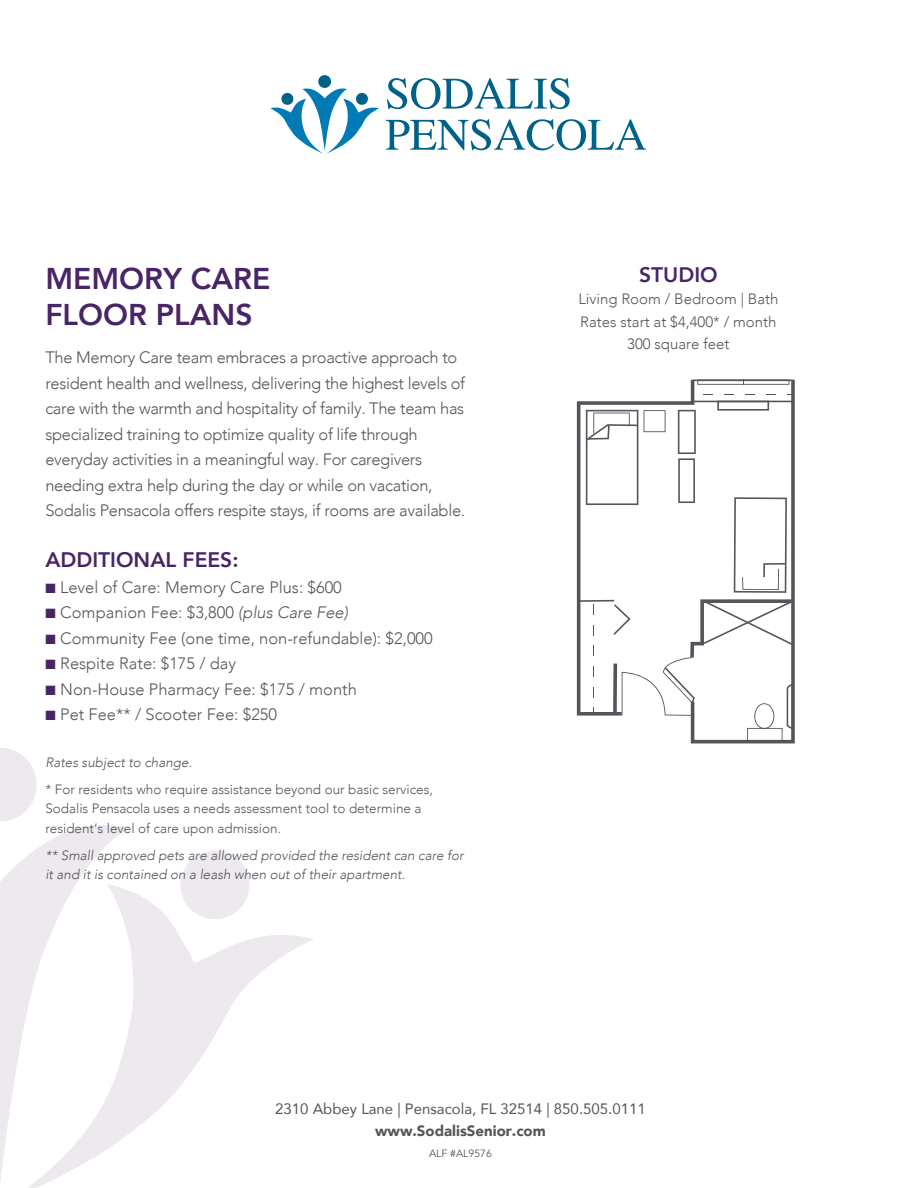
<style>
.page{position:relative;width:918px;height:1188px;background:#fff}
.page>*{position:absolute;margin:0;border:0;box-sizing:border-box;transform-origin:0 0}
.t1{font:800 30px/36px "Avenir";color:#4a2565}
.t2{font:800 21px "Avenir";color:#4a2565}
.t3{font:300 16.5px/25.5px "Avenir";letter-spacing:-.02em;color:#55565b}
.t4{font:300 16.5px "Avenir";color:#55565b}
.t5{font:300 15px/22.5px "Avenir";color:#55565b;text-align:center}
.t6{font:15px "Avenir";color:#55565b}
.t7{font:900 15px "Avenir";color:#55565b}
.t8{font:300 13.5px/19.5px "Avenir";color:#55565b}
.t9{font:italic 300 13.5px/19.5px "Avenir";color:#54555a}
.t10{font:italic 300 13.5px "Avenir";color:#55565b}
.t11{font:10.5px "Avenir";color:#55565b}
.s1{color:#4a2565}
.s2{font-style:italic}
</style>
<div class="page">
<svg style="left:180px;top:850px;width:70px;height:34px"></svg>
<svg style="left:28px;top:884px;width:286px;height:304px"></svg>
<svg style="left:0;top:748px;width:37px;height:55px"></svg>
<svg style="left:0;top:803px;width:128px;height:383px"></svg>
<svg style="left:387px;top:78px;width:183px;height:31px"></svg>
<svg style="left:386px;top:119px;width:260px;height:31px"></svg>
<svg style="left:270px;top:75px;width:109px;height:79px"></svg>
<svg style="left:577px;top:379px;width:218px;height:364px"></svg>
<h1 class="t1" style="left:45px;top:260px;width:226px">MEMORY CARE<br>FLOOR PLANS</h1>
<p class="t3" style="left:45px;top:345px;width:421px">The Memory Care team embraces a proactive approach to resident health and wellness, delivering the highest levels of care with the warmth and hospitality of family. The team has specialized training to optimize quality of life through everyday activities in a meaningful way. For caregivers needing extra help during the day or while on vacation, Sodalis Pensacola offers respite stays, if rooms are available.</p>
<p class="t2" style="left:45px;top:544px;width:195px">ADDITIONAL FEES:</p>
<p class="t4" style="left:45px;top:577px;width:298px"><span class="s1">■</span> Level of Care: Memory Care Plus: $600</p>
<p class="t4" style="left:45px;top:603px;width:304px"><span class="s1">■</span> Companion Fee: $3,800 <span class="s2">(plus Care Fee)</span></p>
<p class="t4" style="left:45px;top:628px;width:389px"><span class="s1">■</span> Community Fee (one time, non-refundable): $2,000</p>
<p class="t4" style="left:45px;top:654px;width:192px"><span class="s1">■</span> Respite Rate: $175 / day</p>
<p class="t4" style="left:45px;top:679px;width:313px"><span class="s1">■</span> Non-House Pharmacy Fee: $175 / month</p>
<p class="t4" style="left:45px;top:705px;width:233px"><span class="s1">■</span> Pet Fee** / Scooter Fee: $250</p>
<p class="t10" style="left:45px;top:754px;width:148px">Rates subject to change.</p>
<p class="t8" style="left:45px;top:779px;width:389px">* For residents who require assistance beyond our basic services,<br>Sodalis Pensacola uses a needs assessment tool to determine a resident’s level of care upon admission.</p>
<p class="t9" style="left:45px;top:845px;width:420px">** Small approved pets are allowed provided the resident can care for it and it is contained on a leash when out of their apartment.</p>
<p class="t2" style="left:639px;top:258px;width:80px">STUDIO</p>
<p class="t5" style="left:578px;top:288px;width:202px">Living Room / Bedroom | Bath<br>Rates start at $4,400* / month<br>300 square feet</p>
<p class="t6" style="left:275px;top:1096px;width:372px">2310 Abbey Lane | Pensacola, FL 32514 | 850.505.0111</p>
<p class="t7" style="left:375px;top:1118px;width:172px">www.SodalisSenior.com</p>
<p class="t11" style="left:429px;top:1147px;width:64px">ALF #AL9576</p>
</div>
